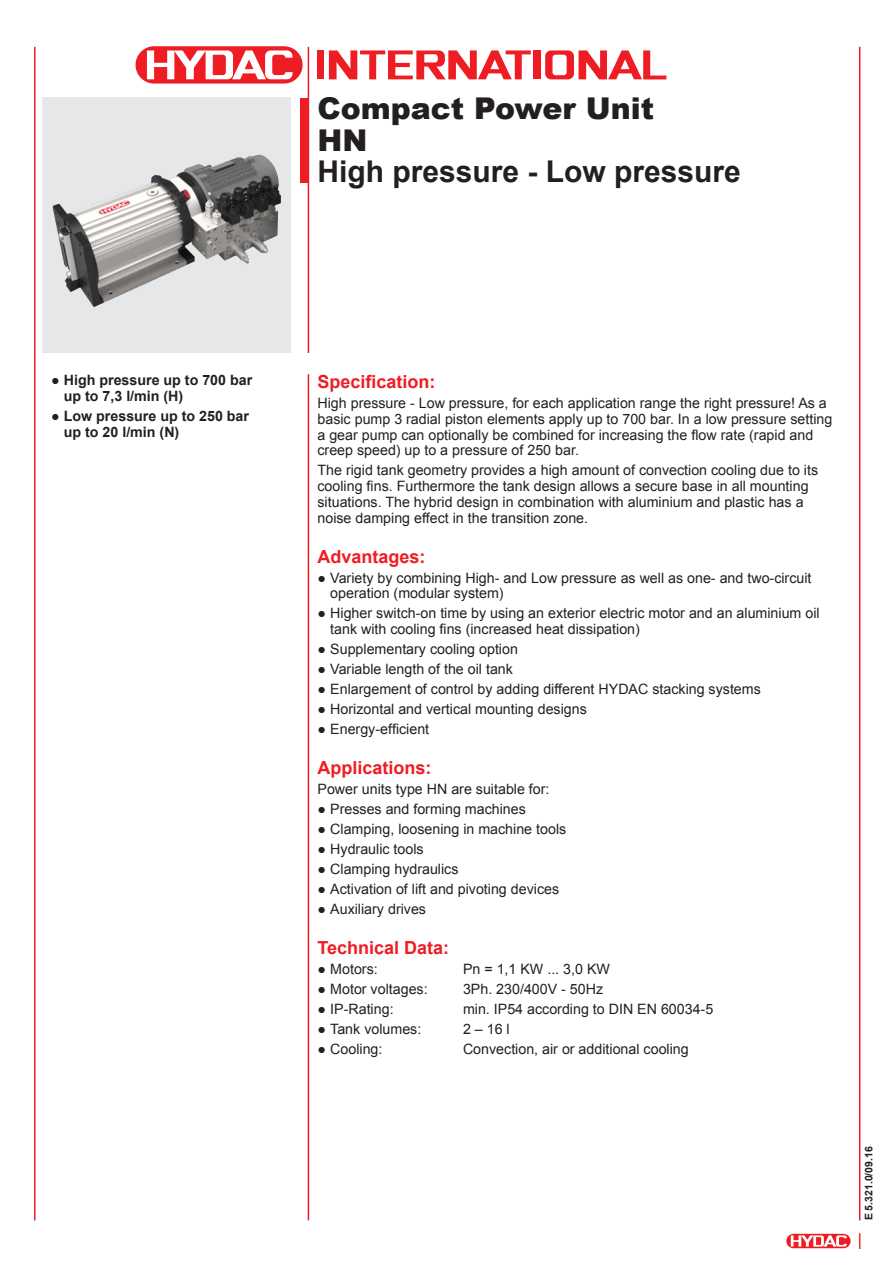
<style>
.page{position:relative;width:893px;height:1263px;background:#fff}
.page>*{position:absolute;margin:0;border:0;box-sizing:border-box;transform-origin:0 0}
.Titelseite_Titel_2{font:700 30px/31.5px "Arial";color:#231f20}
.Titelseite_Titel_1{font:900 30px "Arial";color:#231f20}
.Text{font:700 18px "Arial";color:#ee1d23}
.Text-2{font:14.25px/15.8px "Arial";color:#231f20}
.t1{font:700 14.25px/15.8px "Arial";color:#231f20}
._9_5er_Bildbeschrift{font:14.25px "Arial";color:#231f20}
.t2{font:700 10.5px "Arial";color:#231f20}
.s1{font-weight:900}
.s2{font-weight:400}
</style>
<div class="page">
<div style="left:786px;top:1233px;width:65px;height:16px;border:1px solid #fff;border-radius:7px"></div>
<svg style="left:786px;top:1234px;width:65px;height:14px"></svg>
<svg style="left:791px;top:1235px;width:56px;height:11px"></svg>
<hr style="left:34px;top:47px;width:2px;height:1173px;background:#ee1d23">
<hr style="left:859px;top:47px;width:1px;height:1173px;background:#ee1d23">
<svg style="left:859px;top:1233px;width:1px;height:16px"></svg>
<div style="left:300px;top:98px;width:9px;height:85px;background:#ee1d23"></div>
<div style="left:134px;top:45px;width:170px;height:40px;border:3px solid #fff;border-radius:19px"></div>
<div style="left:136px;top:46px;width:167px;height:38px;background:#ee1d23;border-radius:19px"></div>
<svg style="left:147px;top:50px;width:145px;height:29px"></svg>
<div style="left:317px;top:51px;width:7px;height:28px;background:#ee1d23"></div>
<div style="left:533px;top:51px;width:7px;height:28px;background:#ee1d23"></div>
<svg style="left:545px;top:50px;width:121px;height:29px"></svg>
<svg style="left:329px;top:50px;width:202px;height:29px"></svg>
<hr style="left:308px;top:47px;width:1px;height:306px;background:#ee1d23">
<div style="left:43px;top:98px;width:248px;height:255px;background:#e6e7e9"></div>
<hr style="left:308px;top:374px;width:1px;height:846px;background:#ee1d23">
<img style="left:52px;top:154px;width:229px;height:153px">
<p class="Titelseite_Titel_1" style="left:317px;top:87px;width:338px">Compact Power Unit</p>
<p class="Titelseite_Titel_2" style="left:317px;top:125px;width:425px"><span class="s1">HN<br></span>High pressure - Low pressure</p>
<p class="t1" style="left:64px;top:373px;width:190px;text-indent:-13px"><span class="s2">●</span> High pressure up to 700 bar up to 7,3 l/min (H)</p>
<p class="t1" style="left:64px;top:409px;width:187px;text-indent:-13px"><span class="s2">●</span> Low pressure up to 250 bar up to 20 l/min (N)</p>
<p class="Text" style="left:317px;top:370px;width:120px">Specification:</p>
<p class="Text-2" style="left:317px;top:395px;width:516px">High pressure - Low pressure, for each application range the right pressure! As a basic pump 3 radial piston elements apply up to 700 bar. In a low pressure setting a gear pump can optionally be combined for increasing the flow rate (rapid and creep speed) up to a pressure of 250 bar.</p>
<p class="Text-2" style="left:317px;top:463px;width:502px">The rigid tank geometry provides a high amount of convection cooling due to its cooling fins. Furthermore the tank design allows a secure base in all mounting situations. The hybrid design in combination with aluminium and plastic has a noise damping effect in the transition zone.</p>
<p class="Text" style="left:317px;top:544px;width:110px">Advantages:</p>
<p class="Text-2" style="left:330px;top:570px;width:483px;text-indent:-13px">● Variety by combining High- and Low pressure as well as one- and two-circuit operation (modular system)</p>
<p class="Text-2" style="left:330px;top:606px;width:491px;text-indent:-13px">● Higher switch-on time by using an exterior electric motor and an aluminium oil tank with cooling fins (increased heat dissipation)</p>
<p class="Text-2" style="left:317px;top:641px;width:202px">● Supplementary cooling option</p>
<p class="Text-2" style="left:317px;top:661px;width:197px">● Variable length of the oil tank</p>
<p class="Text-2" style="left:317px;top:681px;width:445px">● Enlargement of control by adding different HYDAC stacking systems</p>
<p class="Text-2" style="left:317px;top:701px;width:271px">● Horizontal and vertical mounting designs</p>
<p class="Text-2" style="left:317px;top:721px;width:113px">● Energy-efficient</p>
<p class="Text" style="left:317px;top:756px;width:116px">Applications:</p>
<p class="_9_5er_Bildbeschrift" style="left:317px;top:780px;width:234px">Power units type HN are suitable for:</p>
<p class="Text-2" style="left:317px;top:801px;width:210px">● Presses and forming machines</p>
<p class="Text-2" style="left:317px;top:821px;width:250px">● Clamping, loosening in machine tools</p>
<p class="Text-2" style="left:317px;top:841px;width:108px">● Hydraulic tools</p>
<p class="Text-2" style="left:317px;top:861px;width:143px">● Clamping hydraulics</p>
<p class="Text-2" style="left:317px;top:881px;width:243px">● Activation of lift and pivoting devices</p>
<p class="Text-2" style="left:317px;top:901px;width:110px">● Auxiliary drives</p>
<p class="Text" style="left:317px;top:936px;width:133px">Technical Data:</p>
<p class="Text-2" style="left:317px;top:961px;width:62px">● Motors:</p>
<p class="Text-2" style="left:463px;top:961px;width:148px">Pn = 1,1 KW ... 3,0 KW</p>
<p class="Text-2" style="left:317px;top:981px;width:112px">● Motor voltages:</p>
<p class="Text-2" style="left:463px;top:981px;width:142px">3Ph. 230/400V - 50Hz</p>
<p class="Text-2" style="left:317px;top:1001px;width:78px">● IP-Rating:</p>
<p class="Text-2" style="left:463px;top:1001px;width:252px">min. IP54 according to DIN EN 60034-5</p>
<p class="Text-2" style="left:317px;top:1021px;width:105px">● Tank volumes:</p>
<p class="Text-2" style="left:463px;top:1021px;width:48px">2 – 16 l</p>
<p class="Text-2" style="left:317px;top:1041px;width:67px">● Cooling:</p>
<p class="Text-2" style="left:463px;top:1041px;width:227px">Convection, air or additional cooling</p>
<p class="t2" style="left:862px;top:1220px;width:76px;rotate:-90deg">E 5.321.0/09.16</p>
</div>
